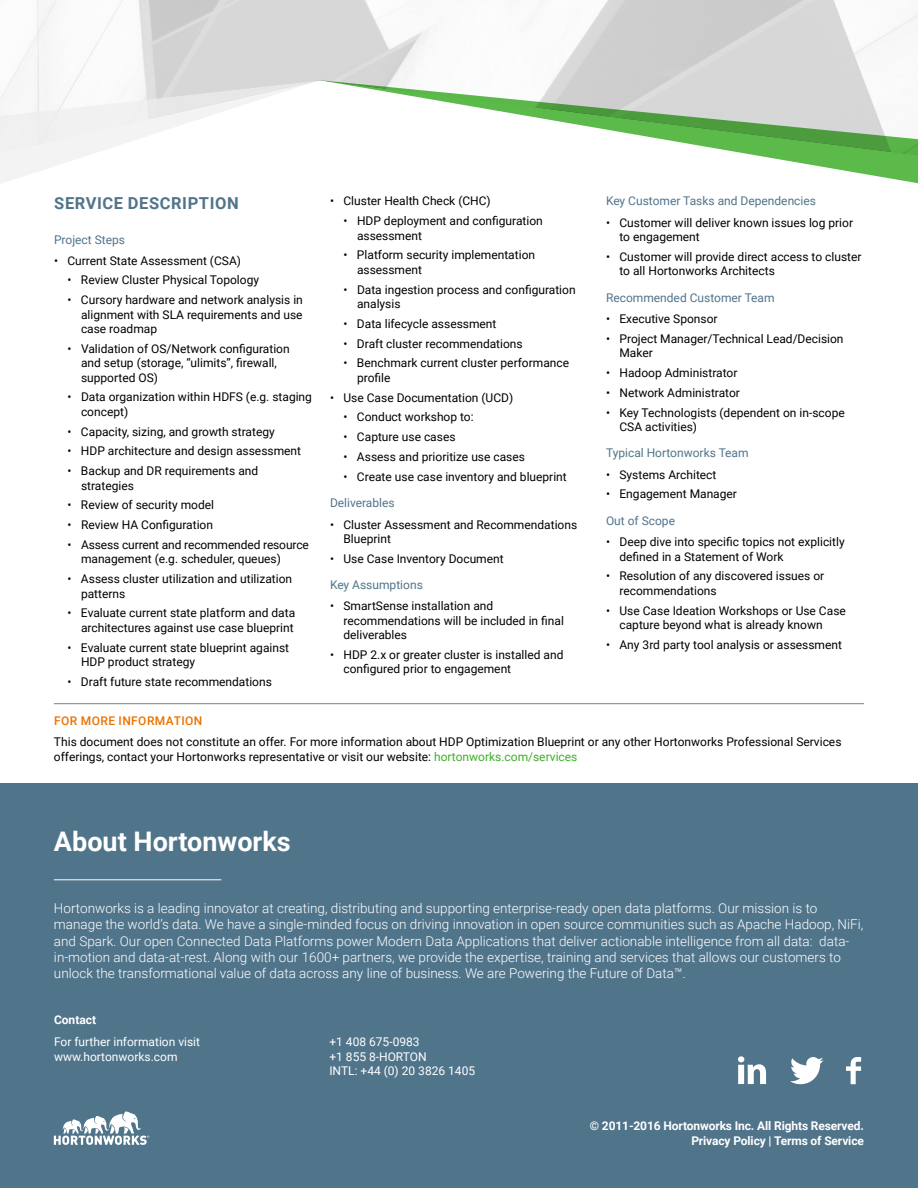
<style>
.page{position:relative;width:918px;height:1188px;background:#fff}
.page>*{position:absolute;margin:0;border:0;box-sizing:border-box;transform-origin:0 0}
.t1{font:700 27px "Roboto";color:#fff}
.t2{font:700 16.5px "Roboto";letter-spacing:.035em;color:#50748a}
.t3{font:300 13.5px/16.2px "Roboto";color:#fff}
.t4{font:12px/14.4px "Roboto";color:#000}
.t5{font:12px "Roboto";color:#50748a}
.t6{font:12px/14.4px "Roboto";color:#fff}
.t7{font:700 12px/14.4px "Roboto";letter-spacing:-.01em;color:#fff;text-align:right}
.t8{font:500 12px "Roboto";letter-spacing:.035em;color:#ea7200}
.s1{color:#3fae2a}
</style>
<div class="page">
<svg style="left:11px;top:0;width:907px;height:80px"></svg>
<svg style="left:0;top:80px;width:320px;height:104px"></svg>
<svg style="left:320px;top:80px;width:598px;height:103px"></svg>
<hr style="left:54px;top:703px;width:810px;height:1px;background:#7c7e81">
<div style="left:0;top:783px;width:918px;height:405px;background:#50748a"></div>
<svg style="left:738px;top:1056px;width:28px;height:28px"></svg>
<svg style="left:846px;top:1057px;width:15px;height:27px"></svg>
<svg style="left:790px;top:1057px;width:34px;height:27px"></svg>
<hr style="left:54px;top:879px;width:167px;height:1px;background:#fff">
<svg style="left:54px;top:1112px;width:95px;height:33px"></svg>
<h2 class="t2" style="left:54px;top:196px;width:186px">SERVICE DESCRIPTION</h2>
<p class="t5" style="left:54px;top:234px;width:73px">Project Steps</p>
<p class="t4" style="left:54px;top:254px;width:189px">• Current State Assessment (CSA)</p>
<p class="t4" style="left:68px;top:274px;width:193px">• Review Cluster Physical Topology</p>
<p class="t4" style="left:81px;top:294px;width:223px;text-align:justify;text-indent:-14px">• Cursory hardware and network analysis in alignment with SLA requirements and use case roadmap</p>
<p class="t4" style="left:81px;top:342px;width:210px;text-indent:-14px">• Validation of OS/Network coniguration and setup (storage, “ulimits”, irewall, supported OS)</p>
<p class="t4" style="left:81px;top:391px;width:233px;text-indent:-14px">• Data organization within HDFS (e.g. staging concept)</p>
<p class="t4" style="left:68px;top:425px;width:209px">• Capacity, sizing, and growth strategy</p>
<p class="t4" style="left:68px;top:445px;width:235px">• HDP architecture and design assessment</p>
<p class="t4" style="left:81px;top:465px;width:179px;text-indent:-14px">• Backup and DR requirements and strategies</p>
<p class="t4" style="left:68px;top:499px;width:148px">• Review of security model</p>
<p class="t4" style="left:68px;top:519px;width:147px">• Review HA Coniguration</p>
<p class="t4" style="left:81px;top:538px;width:229px;text-indent:-14px">• Assess current and recommended resource management (e.g. scheduler, queues)</p>
<p class="t4" style="left:81px;top:573px;width:213px;text-indent:-14px">• Assess cluster utilization and utilization patterns</p>
<p class="t4" style="left:68px;top:607px;width:229px;text-align:right">• Evaluate current state platform and data architectures against use case blueprint</p>
<p class="t4" style="left:81px;top:641px;width:210px;text-indent:-14px">• Evaluate current state blueprint against<br>HDP product strategy</p>
<p class="t4" style="left:68px;top:675px;width:206px">• Draft future state recommendations</p>
<p class="t4" style="left:330px;top:195px;width:162px">• Cluster Health Check (CHC)</p>
<p class="t4" style="left:357px;top:215px;width:187px;text-indent:-14px">• HDP deployment and coniguration assessment</p>
<p class="t4" style="left:357px;top:249px;width:180px;text-indent:-14px">• Platform security implementation assessment</p>
<p class="t4" style="left:357px;top:283px;width:220px;text-indent:-14px">• Data ingestion process and coniguration analysis</p>
<p class="t4" style="left:344px;top:317px;width:155px">• Data lifecycle assessment</p>
<p class="t4" style="left:344px;top:337px;width:181px">• Draft cluster recommendations</p>
<p class="t4" style="left:357px;top:357px;width:214px;text-indent:-14px">• Benchmark current cluster performance proile</p>
<p class="t4" style="left:330px;top:391px;width:185px">• Use Case Documentation (UCD)</p>
<p class="t4" style="left:344px;top:411px;width:132px">• Conduct workshop to:</p>
<p class="t4" style="left:344px;top:431px;width:114px">• Capture use cases</p>
<p class="t4" style="left:344px;top:450px;width:183px">• Assess and prioritize use cases</p>
<p class="t4" style="left:344px;top:470px;width:225px">• Create use case inventory and blueprint</p>
<p class="t5" style="left:330px;top:498px;width:66px">Deliverables</p>
<p class="t4" style="left:344px;top:518px;width:235px;text-indent:-14px">• Cluster Assessment and Recommendations<br>Blueprint</p>
<p class="t4" style="left:330px;top:552px;width:175px">• Use Case Inventory Document</p>
<p class="t5" style="left:330px;top:580px;width:94px">Key Assumptions</p>
<p class="t4" style="left:344px;top:600px;width:222px;text-indent:-14px">• SmartSense installation and recommendations will be included in inal deliverables</p>
<p class="t4" style="left:344px;top:648px;width:221px;text-indent:-14px">• HDP 2.x or greater cluster is installed and conigured prior to engagement</p>
<p class="t5" style="left:606px;top:196px;width:212px">Key Customer Tasks and Dependencies</p>
<p class="t4" style="left:620px;top:216px;width:235px;text-indent:-14px">• Customer will deliver known issues log prior to engagement</p>
<p class="t4" style="left:620px;top:250px;width:244px;text-indent:-14px">• Customer will provide direct access to cluster to all Hortonworks Architects</p>
<p class="t5" style="left:606px;top:292px;width:170px">Recommended Customer Team</p>
<p class="t4" style="left:606px;top:312px;width:113px">• Executive Sponsor</p>
<p class="t4" style="left:620px;top:332px;width:226px;text-indent:-14px">• Project Manager/Technical Lead/Decision<br>Maker</p>
<p class="t4" style="left:606px;top:366px;width:133px">• Hadoop Administrator</p>
<p class="t4" style="left:606px;top:386px;width:136px">• Network Administrator</p>
<p class="t4" style="left:620px;top:406px;width:227px;text-indent:-14px">• Key Technologists (dependent on in-scope<br>CSA activities)</p>
<p class="t5" style="left:606px;top:448px;width:144px">Typical Hortonworks Team</p>
<p class="t4" style="left:606px;top:468px;width:112px">• Systems Architect</p>
<p class="t4" style="left:606px;top:488px;width:132px">• Engagement Manager</p>
<p class="t5" style="left:606px;top:515px;width:71px">Out of Scope</p>
<p class="t4" style="left:620px;top:536px;width:227px;text-indent:-14px">• Deep dive into speciic topics not explicitly deined in a Statement of Work</p>
<p class="t4" style="left:620px;top:570px;width:206px;text-indent:-14px">• Resolution of any discovered issues or recommendations</p>
<p class="t4" style="left:620px;top:604px;width:228px;text-indent:-14px">• Use Case Ideation Workshops or Use Case capture beyond what is already known</p>
<p class="t4" style="left:606px;top:638px;width:238px">• Any 3rd party tool analysis or assessment</p>
<p class="t8" style="left:54px;top:714px;width:150px">FOR MORE INFORMATION</p>
<p class="t4" style="left:54px;top:736px;width:789px">This document does not constitute an offer. For more information about HDP Optimization Blueprint or any other Hortonworks Professional Services offerings, contact your Hortonworks representative or visit our website: <span class="s1">hortonworks.com/services</span></p>
<h1 class="t1" style="left:54px;top:830px;width:238px">About Hortonworks</h1>
<p class="t3" style="left:54px;top:901px;width:811px">Hortonworks is a leading innovator at creating, distributing and supporting enterprise-ready open data platforms. Our mission is to manage the world’s data. We have a single-minded focus on driving innovation in open source communities such as Apache Hadoop, NiFi, and Spark. Our open Connected Data Platforms power Modern Data Applications that deliver actionable intelligence from all data: data&shy;in-motion and data-at-rest. Along with our 1600+ partners, we provide the expertise, training and services that allows our customers to unlock the transformational value of data across any line of business. We are Powering the Future of Data™.</p>
<p class="t7" style="left:54px;top:1013px;width:44px">Contact</p>
<p class="t6" style="left:54px;top:1036px;width:148px">For further information visit www.hortonworks.com</p>
<p class="t6" style="left:329px;top:1036px;width:147px">+1 408 675-0983<br>+1 855 8-HORTON<br>INTL: +44 (0) 20 3826 1405</p>
<p class="t7" style="left:590px;top:1120px;width:276px">© 2011-2016 Hortonworks Inc. All Rights Reserved.<br>Privacy Policy | Terms of Service</p>
</div>
